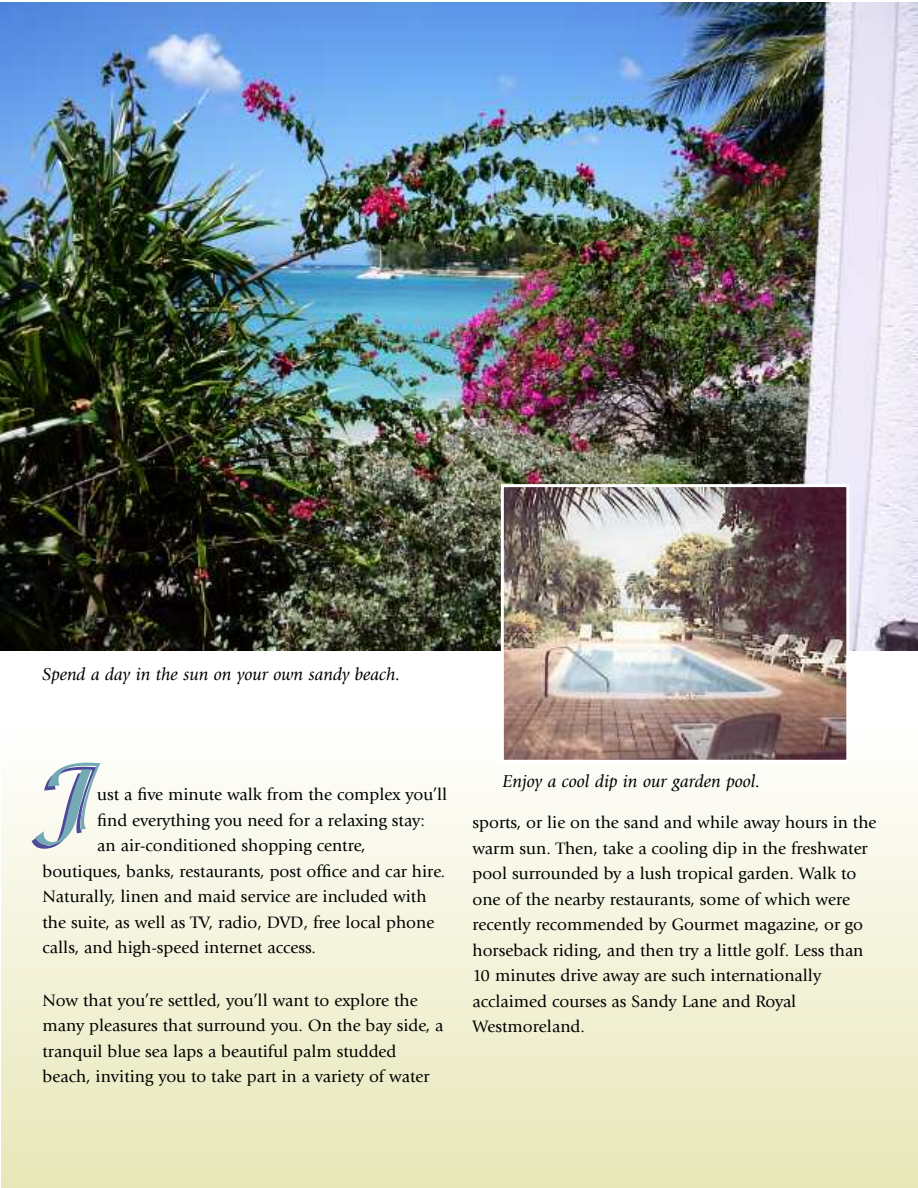
<style>
.page{position:relative;width:918px;height:1188px;background:#fff}
.page>*{position:absolute;margin:0;border:0;box-sizing:border-box;transform-origin:0 0}
.t1{font:700 105px "Isadora";color:#4d4899}
.t2{font:italic 18px "Giovanni";color:#000}
.t3{font:17.25px/25.5px "Giovanni";color:#000}
</style>
<div class="page">
<div style="left:2px;top:725px;width:916px;height:463px;background:linear-gradient(to bottom,#fffffe,#e8e7b8)"></div>
<img style="left:1px;top:2px;width:917px;height:648px">
<img style="left:505px;top:488px;width:340px;height:271px">
<div style="left:501px;top:484px;width:348px;height:279px;border:3px solid #fff"></div>
<p class="t2" style="left:42px;top:667px;width:360px">Spend a day in the sun on your own sandy beach.</p>
<h1 class="t1" style="left:39px;top:756px;width:56px">J</h1>
<p class="t3" style="left:97px;top:783px;width:352px">ust a five minute walk from the complex you’ll</p>
<p class="t3" style="left:97px;top:809px;width:329px">find everything you need for a relaxing stay:</p>
<p class="t3" style="left:97px;top:834px;width:270px">an air-conditioned shopping centre,</p>
<p class="t3" style="left:43px;top:860px;width:404px">boutiques, banks, restaurants, post office and car hire.</p>
<p class="t3" style="left:43px;top:885px;width:386px">Naturally, linen and maid service are included with</p>
<p class="t3" style="left:43px;top:911px;width:393px">the suite, as well as TV, radio, DVD, free local phone</p>
<p class="t3" style="left:43px;top:936px;width:275px">calls, and high-speed internet access.</p>
<p class="t3" style="left:43px;top:989px;width:402px">Now that you’re settled, you’ll want to explore the many pleasures that surround you. On the bay side, a tranquil blue sea laps a beautiful palm studded beach, inviting you to take part in a variety of water</p>
<p class="t2" style="left:503px;top:774px;width:259px">Enjoy a cool dip in our garden pool.</p>
<p class="t3" style="left:472px;top:811px;width:406px">sports, or lie on the sand and while away hours in the warm sun. Then, take a cooling dip in the freshwater pool surrounded by a lush tropical garden. Walk to one of the nearby restaurants, some of which were recently recommended by Gourmet magazine, or go horseback riding, and then try a little golf. Less than 10 minutes drive away are such internationally acclaimed courses as Sandy Lane and Royal Westmoreland.</p>
</div>
